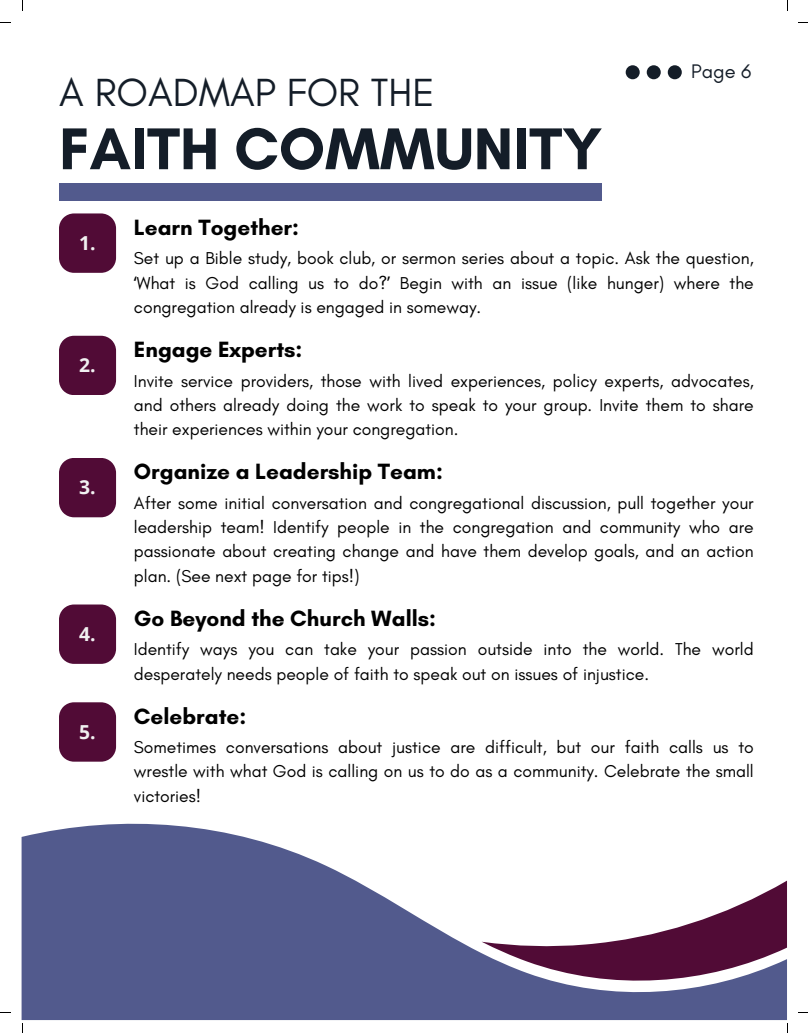
<style>
.page{position:relative;width:808px;height:1033px;background:#fff}
.page>*{position:absolute;margin:0;border:0;box-sizing:border-box;transform-origin:0 0}
.t1{font:700 60px "Glacial Indifference";color:#141d28}
.t2{font:40px "Glacial Indifference";color:#141d28}
.t3{font:700 22.5px "Glacial Indifference";color:#000}
.t4{font:20px "Glacial Indifference";color:#141d28}
.t5{font:700 19.25px "Open Sans";color:#f1f1f1}
.t6{font:17.5px/24.4px "Glacial Indifference";color:#000;text-align:justify}
.s1{font-family:"Noto Sans"}
</style>
<div class="page">
<svg style="left:22px;top:823px;width:765px;height:197px;fill:#525a8d"></svg>
<svg style="left:481px;top:880px;width:306px;height:111px"></svg>
<div style="left:59px;top:183px;width:542px;height:18px;background:#525a8d"></div>
<svg style="left:59px;top:213px;width:57px;height:60px"></svg>
<svg style="left:625px;top:65px;width:56px;height:14px"></svg>
<div style="left:59px;top:336px;width:57px;height:59px;background:#510b36"></div>
<div style="left:59px;top:458px;width:57px;height:59px;background:#510b36"></div>
<svg style="left:59px;top:604px;width:57px;height:60px"></svg>
<svg style="left:59px;top:702px;width:57px;height:59px"></svg>
<p class="t2" style="left:59px;top:68px;width:377px">A ROADMAP FOR THE</p>
<p class="t1" style="left:59px;top:112px;width:544px">FAITH COMMUNITY</p>
<p class="t4" style="left:691px;top:59px;width:62px">Page 6</p>
<p class="t5" style="left:79px;top:229px;width:18px">1.</p>
<p class="t5" style="left:79px;top:352px;width:18px">2.</p>
<p class="t5" style="left:79px;top:474px;width:18px">3.</p>
<p class="t5" style="left:79px;top:620px;width:18px">4.</p>
<p class="t5" style="left:79px;top:718px;width:18px">5.</p>
<p class="t3" style="left:134px;top:213px;width:167px">Learn Together:</p>
<p class="t6" style="left:134px;top:246px;width:621px">Set up a Bible study, book club, or sermon series about a topic. Ask the question, <span class="s1">ʻ</span>What is God calling us to do?<span class="s1">ʼ</span> Begin with an issue (like hunger) where the congregation already is engaged in someway.</p>
<p class="t3" style="left:134px;top:335px;width:170px">Engage Experts:</p>
<p class="t6" style="left:134px;top:368px;width:621px">Invite service providers, those with lived experiences, policy experts, advocates, and others already doing the work to speak to your group. Invite them to share their experiences within your congregation.</p>
<p class="t3" style="left:134px;top:458px;width:310px">Organize a Leadership Team:</p>
<p class="t6" style="left:134px;top:490px;width:621px">After some initial conversation and congregational discussion, pull together your leadership team! Identify people in the congregation and community who are passionate about creating change and have them develop goals, and an action plan. (See next page for tips!)</p>
<p class="t3" style="left:134px;top:604px;width:303px">Go Beyond the Church Walls:</p>
<p class="t6" style="left:134px;top:637px;width:621px">Identify ways you can take your passion outside into the world. The world desperately needs people of faith to speak out on issues of injustice.</p>
<p class="t3" style="left:134px;top:702px;width:114px">Celebrate:</p>
<p class="t6" style="left:134px;top:734px;width:621px">Sometimes conversations about justice are difficult, but our faith calls us to wrestle with what God is calling on us to do as a community. Celebrate the small victories!</p>
</div>
